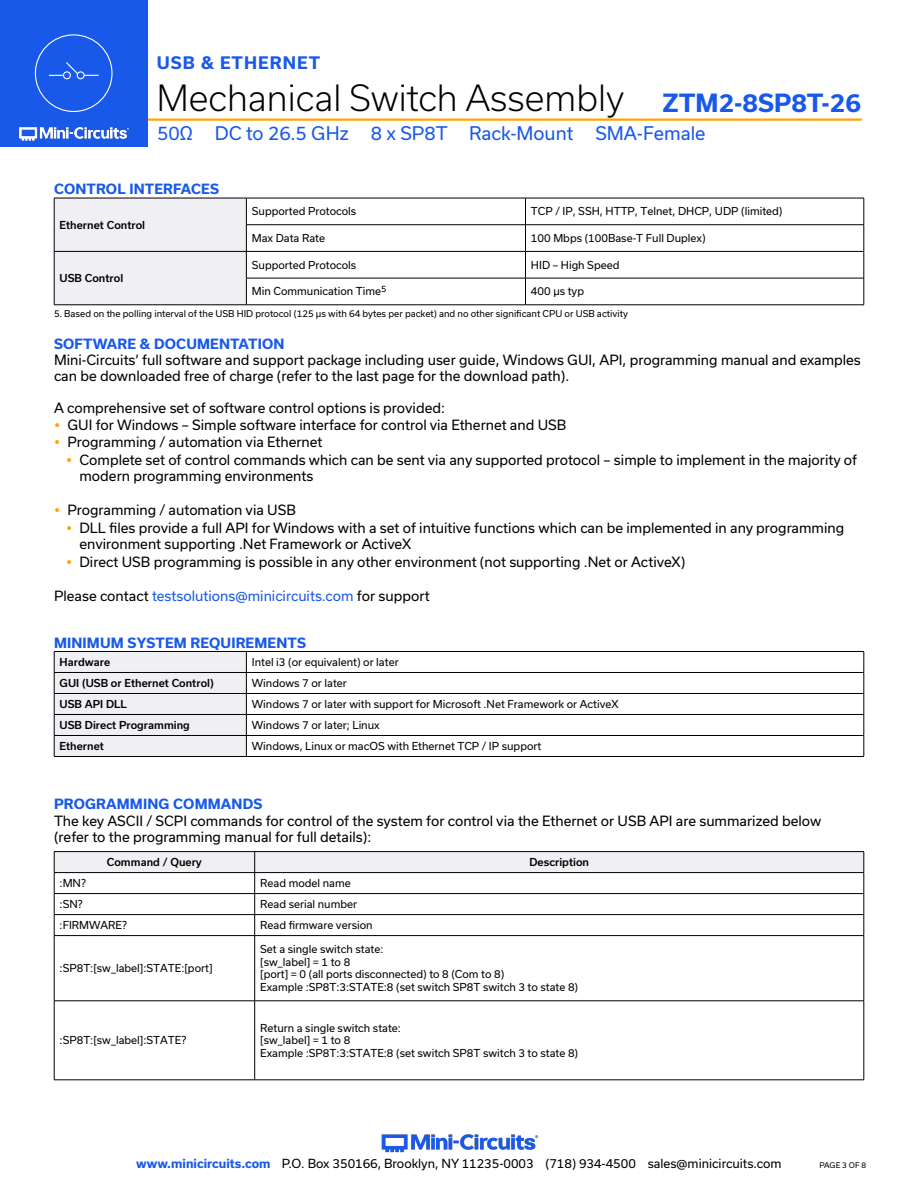
<style>
.page{position:relative;width:918px;height:1188px;background:#fff}
.page>*{position:absolute;margin:0;border:0;box-sizing:border-box;transform-origin:0 0}
.t1{font:300 34.5px "Usual";color:#000}
.t2{font:700 24px "Usual";color:#1859ea}
.t3{font:18px "Usual";color:#1859ea}
.t4{font:700 16.5px "Usual";letter-spacing:.065em;color:#1859ea}
.Regular_Copy{font:13.5px/16.2px "Usual";color:#000}
.Blue_Headers{font:700 13.5px "Usual";letter-spacing:.015em;color:#1859ea}
.Regular_Copy-2{font:13.5px "Usual";color:#1859ea}
.t5{font:12px "Usual";color:#000}
.Table_Body_Left_Just{font:10.5px "Usual";color:#000}
.Table_Header_Center{font:500 10.5px "Usual";color:#000}
.Table_Header_Left_Ju{font:500 10.5px "Usual";color:#000}
.Notes{font:9px "Usual";color:#000}
.t6{font:7.5px "Usual";color:#000}
.s1{color:#000}
.s2{font-weight:700;color:#1859ea}
</style>
<div class="page">
<hr style="left:129px;top:118px;width:733px;height:3px;background:#ffa300">
<div style="left:0;top:0;width:147px;height:147px;background:#1859ea"></div>
<hr style="left:917px;top:0;width:1px;height:147px;background:#1859ea">
<img style="left:19px;top:126px;width:110px;height:15px">
<img style="left:381px;top:1134px;width:158px;height:19px">
<div style="left:35px;top:34px;width:78px;height:78px;border:1px solid #fff;border-radius:50%"></div>
<div style="left:63px;top:71px;width:8px;height:8px;border:1px solid #fff;border-radius:50%"></div>
<div style="left:77px;top:71px;width:8px;height:8px;border:1px solid #fff;border-radius:50%"></div>
<svg style="left:49px;top:62px;width:50px;height:14px"></svg>
<hr style="left:246px;top:198px;width:280px;height:1px;background:#000">
<hr style="left:526px;top:198px;width:338px;height:1px;background:#000">
<hr style="left:246px;top:224px;width:280px;height:1px;background:#000">
<hr style="left:526px;top:224px;width:338px;height:1px;background:#000">
<hr style="left:54px;top:305px;width:192px;height:1px;background:#000">
<hr style="left:246px;top:251px;width:280px;height:1px;background:#000">
<hr style="left:526px;top:251px;width:338px;height:1px;background:#000">
<hr style="left:246px;top:278px;width:280px;height:1px;background:#000">
<div style="left:54px;top:198px;width:193px;height:107px;background:#efeff4"></div>
<hr style="left:526px;top:278px;width:338px;height:1px;background:#000">
<svg style="left:525px;top:198px;width:1px;height:107px"></svg>
<svg style="left:864px;top:198px;width:1px;height:107px"></svg>
<hr style="left:246px;top:305px;width:280px;height:1px;background:#000">
<hr style="left:526px;top:305px;width:338px;height:1px;background:#000">
<hr style="left:246px;top:651px;width:618px;height:1px;background:#000">
<hr style="left:246px;top:672px;width:618px;height:1px;background:#000">
<hr style="left:246px;top:693px;width:618px;height:1px;background:#000">
<hr style="left:246px;top:714px;width:618px;height:1px;background:#000">
<hr style="left:246px;top:735px;width:618px;height:1px;background:#000">
<div style="left:54px;top:651px;width:193px;height:105px;background:#efeff4"></div>
<svg style="left:864px;top:652px;width:1px;height:104px"></svg>
<hr style="left:54px;top:756px;width:192px;height:1px;background:#000">
<hr style="left:246px;top:756px;width:618px;height:1px;background:#000">
<hr style="left:54px;top:851px;width:201px;height:1px;background:#000">
<hr style="left:255px;top:851px;width:609px;height:1px;background:#000">
<svg style="left:54px;top:852px;width:811px;height:83px"></svg>
<hr style="left:54px;top:935px;width:201px;height:1px;background:#000">
<hr style="left:54px;top:936px;width:1px;height:65px;background:#000">
<hr style="left:255px;top:935px;width:609px;height:1px;background:#000">
<hr style="left:254px;top:936px;width:1px;height:65px;background:#000">
<hr style="left:864px;top:936px;width:1px;height:65px;background:#000">
<hr style="left:54px;top:1001px;width:201px;height:1px;background:#000">
<hr style="left:54px;top:1001px;width:1px;height:79px;background:#000">
<hr style="left:255px;top:1001px;width:609px;height:1px;background:#000">
<hr style="left:254px;top:1001px;width:1px;height:79px;background:#000">
<hr style="left:864px;top:1001px;width:1px;height:79px;background:#000">
<hr style="left:54px;top:1080px;width:201px;height:1px;background:#000">
<hr style="left:255px;top:1080px;width:609px;height:1px;background:#000">
<p class="t4" style="left:157px;top:54px;width:165px">USB &amp; ETHERNET</p>
<h1 class="t1" style="left:157px;top:78px;width:469px">Mechanical Switch Assembly</h1>
<h2 class="t2" style="left:663px;top:89px;width:200px">ZTM2-8SP8T-26</h2>
<h3 class="t3" style="left:157px;top:123px;width:550px">50Ω DC to 26.5 GHz 8 x SP8T Rack-Mount SMA-Female</h3>
<p class="Blue_Headers" style="left:54px;top:181px;width:167px">CONTROL INTERFACES</p>
<p class="Table_Header_Left_Ju" style="left:60px;top:219px;width:87px">Ethernet Control</p>
<p class="Table_Header_Left_Ju" style="left:60px;top:272px;width:65px">USB Control</p>
<p class="Table_Body_Left_Just" style="left:252px;top:205px;width:106px">Supported Protocols</p>
<p class="Table_Body_Left_Just" style="left:531px;top:205px;width:253px">TCP / IP, SSH, HTTP, Telnet, DHCP, UDP (limited)</p>
<p class="Table_Body_Left_Just" style="left:252px;top:232px;width:75px">Max Data Rate</p>
<p class="Table_Body_Left_Just" style="left:531px;top:232px;width:176px">100 Mbps (100Base-T Full Duplex)</p>
<p class="Table_Body_Left_Just" style="left:252px;top:259px;width:106px">Supported Protocols</p>
<p class="Table_Body_Left_Just" style="left:531px;top:259px;width:90px">HID – High Speed</p>
<p class="Table_Body_Left_Just" style="left:252px;top:285px;width:136px">Min Communication Time<sup>5</sup></p>
<p class="Table_Body_Left_Just" style="left:531px;top:285px;width:55px">400 µs typ</p>
<p class="Notes" style="left:54px;top:308px;width:576px">5. Based on the polling interval of the USB HID protocol (125 μs with 64 bytes per packet) and no other significant CPU or USB activity</p>
<p class="Blue_Headers" style="left:54px;top:336px;width:232px">SOFTWARE &amp; DOCUMENTATION</p>
<p class="Regular_Copy" style="left:54px;top:352px;width:808px">Mini-Circuits’ full software and support package including user guide, Windows GUI, API, programming manual and examples can be downloaded free of charge (refer to the last page for the download path).</p>
<p class="Regular_Copy" style="left:54px;top:400px;width:392px">A comprehensive set of software control options is provided:</p>
<p class="Regular_Copy" style="left:68px;top:416px;width:500px">GUI for Windows – Simple software interface for control via Ethernet and USB</p>
<p class="Regular_Copy" style="left:68px;top:434px;width:256px">Programming / automation via Ethernet</p>
<p class="Regular_Copy" style="left:80px;top:452px;width:779px">Complete set of control commands which can be sent via any supported protocol – simple to implement in the majority of modern programming environments</p>
<p class="Regular_Copy" style="left:68px;top:502px;width:230px">Programming / automation via USB</p>
<p class="Regular_Copy" style="left:80px;top:520px;width:766px">DLL files provide a full API for Windows with a set of intuitive functions which can be implemented in any programming environment supporting .Net Framework or ActiveX</p>
<p class="Regular_Copy" style="left:80px;top:553px;width:607px">Direct USB programming is possible in any other environment (not supporting .Net or ActiveX)</p>
<p class="Regular_Copy-2" style="left:54px;top:588px;width:377px"><span class="s1">Please contact</span> testsolutions@minicircuits.com <span class="s1">for support</span></p>
<p class="Blue_Headers" style="left:54px;top:635px;width:254px">MINIMUM SYSTEM REQUIREMENTS</p>
<p class="Table_Header_Center" style="left:60px;top:656px;width:52px">Hardware</p>
<p class="Table_Body_Left_Just" style="left:252px;top:656px;width:148px">Intel i3 (or equivalent) or later</p>
<p class="Table_Header_Center" style="left:60px;top:677px;width:156px">GUI (USB or Ethernet Control)</p>
<p class="Table_Body_Left_Just" style="left:252px;top:677px;width:97px">Windows 7 or later</p>
<p class="Table_Header_Center" style="left:60px;top:698px;width:69px">USB API DLL</p>
<p class="Table_Body_Left_Just" style="left:252px;top:698px;width:368px">Windows 7 or later with support for Microsoft .Net Framework or ActiveX</p>
<p class="Table_Header_Center" style="left:60px;top:719px;width:132px">USB Direct Programming</p>
<p class="Table_Body_Left_Just" style="left:252px;top:719px;width:129px">Windows 7 or later; Linux</p>
<p class="Table_Header_Center" style="left:60px;top:740px;width:46px">Ethernet</p>
<p class="Table_Body_Left_Just" style="left:252px;top:740px;width:291px">Windows, Linux or macOS with Ethernet TCP / IP support</p>
<p class="Blue_Headers" style="left:54px;top:796px;width:210px">PROGRAMMING COMMANDS</p>
<p class="Regular_Copy" style="left:54px;top:812px;width:769px">The key ASCII / SCPI commands for control of the system for control via the Ethernet or USB API are summarized below</p>
<p class="Regular_Copy" style="left:54px;top:829px;width:319px">(refer to the programming manual for full details):</p>
<p class="Table_Header_Center" style="left:107px;top:856px;width:97px">Command / Query</p>
<p class="Table_Header_Center" style="left:529px;top:856px;width:61px">Description</p>
<p class="Table_Body_Left_Just" style="left:60px;top:877px;width:28px">:MN?</p>
<p class="Table_Body_Left_Just" style="left:260px;top:877px;width:92px">Read model name</p>
<p class="Table_Body_Left_Just" style="left:60px;top:898px;width:24px">:SN?</p>
<p class="Table_Body_Left_Just" style="left:260px;top:898px;width:99px">Read serial number</p>
<p class="Table_Body_Left_Just" style="left:60px;top:919px;width:69px">:FIRMWARE?</p>
<p class="Table_Body_Left_Just" style="left:260px;top:919px;width:114px">Read firmware version</p>
<p class="Table_Body_Left_Just" style="left:60px;top:962px;width:154px">:SP8T:[sw_label]:STATE:[port]</p>
<p class="Table_Body_Left_Just" style="left:260px;top:943px;width:125px">Set a single switch state:</p>
<p class="Table_Body_Left_Just" style="left:260px;top:956px;width:92px">[sw_label] = 1 to 8</p>
<p class="Table_Body_Left_Just" style="left:260px;top:968px;width:246px">[port] = 0 (all ports disconnected) to 8 (Com to 8)</p>
<p class="Table_Body_Left_Just" style="left:260px;top:981px;width:319px">Example :SP8T:3:STATE:8 (set switch SP8T switch 3 to state 8)</p>
<p class="Table_Body_Left_Just" style="left:60px;top:1034px;width:128px">:SP8T:[sw_label]:STATE?</p>
<p class="Table_Body_Left_Just" style="left:260px;top:1022px;width:142px">Return a single switch state:</p>
<p class="Table_Body_Left_Just" style="left:260px;top:1034px;width:92px">[sw_label] = 1 to 8</p>
<p class="Table_Body_Left_Just" style="left:260px;top:1047px;width:319px">Example :SP8T:3:STATE:8 (set switch SP8T switch 3 to state 8)</p>
<p class="t5" style="left:136px;top:1157px;width:647px"><span class="s2">www.minicircuits.com</span> P.O. Box 350166, Brooklyn, NY 11235-0003 (718) 934-4500 sales@minicircuits.com</p>
<p class="t6" style="left:819px;top:1161px;width:48px">PAGE 3 OF 8</p>
</div>
